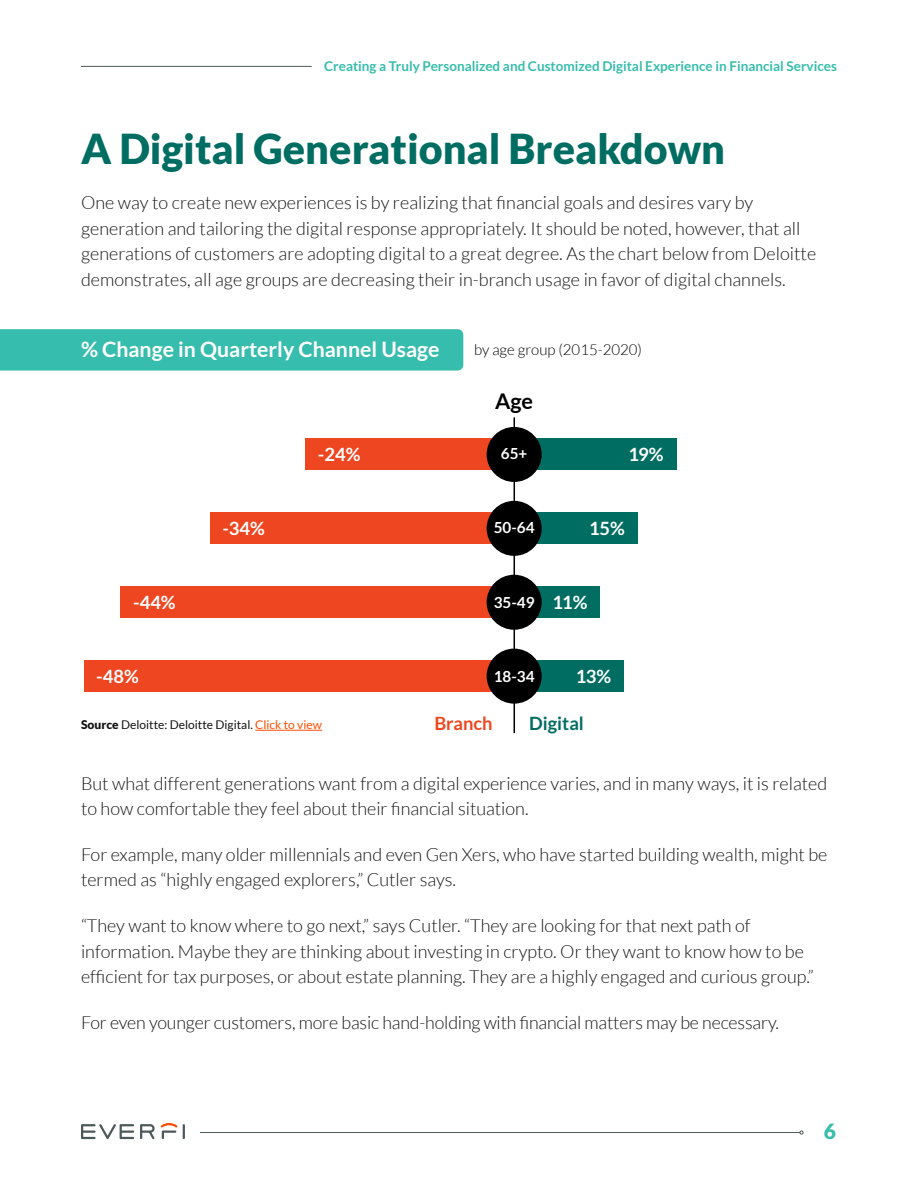
<style>
.page{position:relative;width:918px;height:1188px;background:#fff}
.page>*{position:absolute;margin:0;border:0;box-sizing:border-box;transform-origin:0 0}
.t1{font:900 41.25px "Lato";color:#006d62}
.t2{font:700 21.6px "Lato";color:#000}
.t3{font:700 21.3px "Lato";color:#fff}
.t4{font:900 21px "Lato";color:#36bdad}
.t5{font:700 18.3px "Lato";letter-spacing:-.01em;color:#fff}
.t6{font:700 18.3px "Lato";color:#006d62}
.t7{font:700 18.3px "Lato";color:#ee4620}
.t8{font:300 18px/25.5px "Lato";color:#141414}
.t9{font:700 15.3px "Lato";color:#fff}
.t10{font:300 15px "Lato";color:#000}
.t11{font:700 13.5px "Lato";color:#36bdad}
.t12{font:12px "Lato";color:#141414}
.s1{font-weight:900}
.s2{color:#ff4d00}
</style>
<div class="page">
<svg style="left:81px;top:1123px;width:104px;height:16px"></svg>
<hr style="left:81px;top:66px;width:231px;height:1px;background:#4d5858">
<div style="left:306px;top:439px;width:208px;height:31px;background:#ee4620"></div>
<div style="left:210px;top:512px;width:304px;height:32px;background:#ee4620"></div>
<div style="left:121px;top:586px;width:393px;height:32px;background:#ee4620"></div>
<div style="left:84px;top:660px;width:430px;height:32px;background:#ee4620"></div>
<div style="left:514px;top:439px;width:163px;height:31px;background:#006d62"></div>
<div style="left:514px;top:512px;width:123px;height:32px;background:#006d62"></div>
<div style="left:514px;top:586px;width:86px;height:32px;background:#006d62"></div>
<div style="left:514px;top:660px;width:110px;height:32px;background:#006d62"></div>
<div style="left:487px;top:501px;width:55px;height:55px;background:#000;border-radius:50%"></div>
<div style="left:487px;top:575px;width:55px;height:55px;background:#000;border-radius:50%"></div>
<hr style="left:514px;top:417px;width:1px;height:316px;background:#000">
<div style="left:487px;top:427px;width:55px;height:55px;background:#000;border-radius:50%"></div>
<div style="left:487px;top:649px;width:55px;height:55px;background:#000;border-radius:50%"></div>
<div style="left:0;top:329px;width:463px;height:42px;background:#36bdad"></div>
<hr style="left:255px;top:730px;width:67px;height:1px;background:#ff4d00">
<hr style="left:200px;top:1132px;width:600px;height:1px;background:#4d5858">
<svg style="left:800px;top:1131px;width:4px;height:4px"></svg>
<p class="t11" style="left:324px;top:58px;width:514px">Creating a Truly Personalized and Customized Digital Experience in Financial Services</p>
<p class="t1" style="left:81px;top:124px;width:646px">A Digital Generational Breakdown</p>
<p class="t8" style="left:81px;top:190px;width:737px">One way to create new experiences is by realizing that financial goals and desires vary by generation and tailoring the digital response appropriately. It should be noted, however, that all generations of customers are adopting digital to a great degree. As the chart below from Deloitte demonstrates, all age groups are decreasing their in-branch usage in favor of digital channels.</p>
<p class="t3" style="left:81px;top:337px;width:360px">% Change in Quarterly Channel Usage</p>
<p class="t10" style="left:474px;top:342px;width:169px">by age group (2015-2020)</p>
<p class="t2" style="left:495px;top:388px;width:40px">Age</p>
<p class="t5" style="left:318px;top:444px;width:44px">-24%</p>
<p class="t9" style="left:501px;top:445px;width:28px">65+</p>
<p class="t5" style="left:628px;top:444px;width:37px">19%</p>
<p class="t5" style="left:222px;top:518px;width:44px">-34%</p>
<p class="t9" style="left:494px;top:519px;width:42px">50-64</p>
<p class="t5" style="left:589px;top:518px;width:37px">15%</p>
<p class="t5" style="left:133px;top:592px;width:44px">-44%</p>
<p class="t9" style="left:494px;top:593px;width:42px">35-49</p>
<p class="t5" style="left:552px;top:592px;width:37px">11%</p>
<p class="t5" style="left:96px;top:666px;width:44px">-48%</p>
<p class="t9" style="left:494px;top:668px;width:42px">18-34</p>
<p class="t5" style="left:576px;top:666px;width:37px">13%</p>
<p class="t12" style="left:81px;top:718px;width:243px"><span class="s1">Source</span> Deloitte: Deloitte Digital. <span class="s2">Click to view</span></p>
<p class="t7" style="left:434px;top:713px;width:60px">Branch</p>
<p class="t6" style="left:529px;top:713px;width:56px">Digital</p>
<p class="t8" style="left:81px;top:771px;width:748px">But what different generations want from a digital experience varies, and in many ways, it is related to how comfortable they feel about their financial situation.</p>
<p class="t8" style="left:81px;top:842px;width:748px">For example, many older millennials and even Gen Xers, who have started building wealth, might be termed as “highly engaged explorers,” Cutler says.</p>
<p class="t8" style="left:81px;top:913px;width:734px">“They want to know where to go next,” says Cutler. “They are looking for that next path of information. Maybe they are thinking about investing in crypto. Or they want to know how to be efficient for tax purposes, or about estate planning. They are a highly engaged and curious group.”</p>
<p class="t8" style="left:81px;top:1010px;width:700px">For even younger customers, more basic hand-holding with financial matters may be necessary.</p>
<p class="t4" style="left:824px;top:1119px;width:14px">6</p>
</div>
